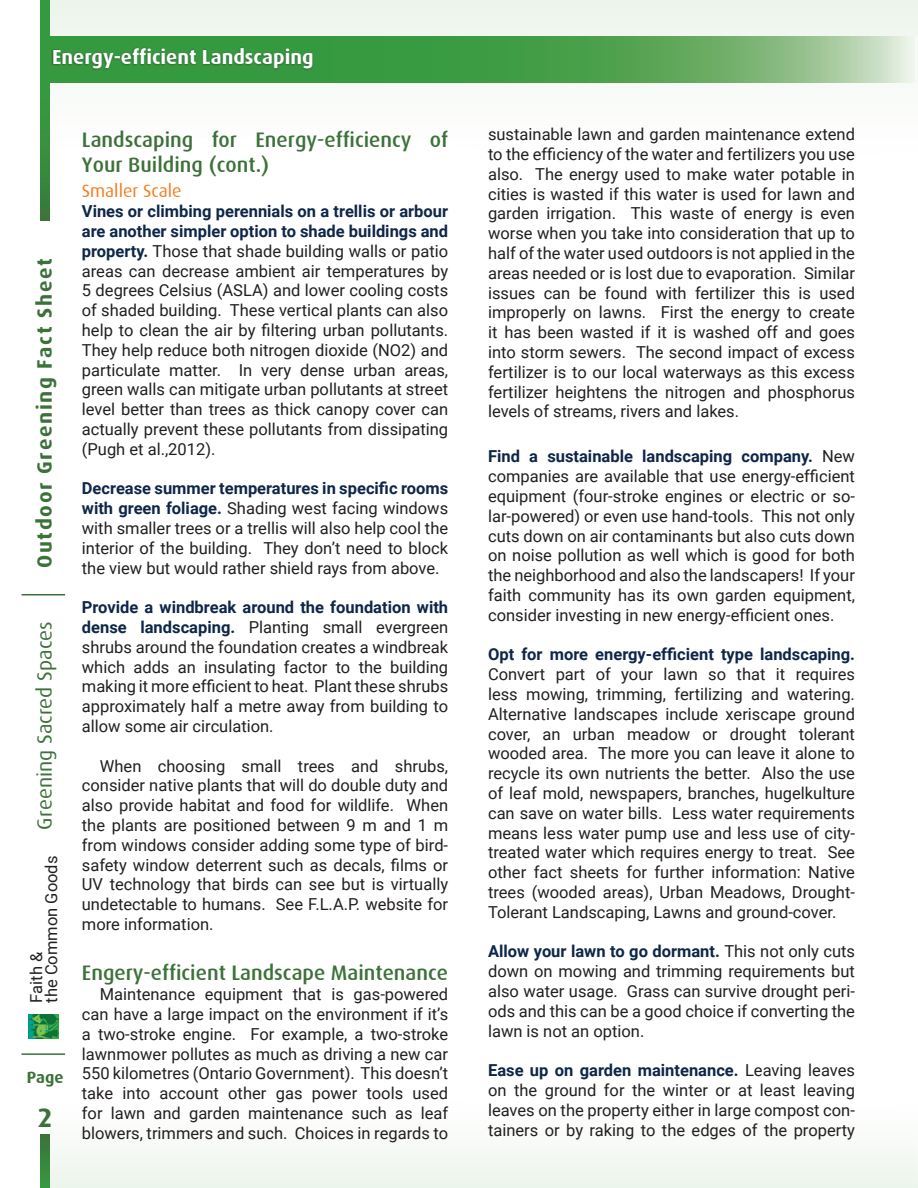
<style>
.page{position:relative;width:918px;height:1188px;background:#fff}
.page>*{position:absolute;margin:0;border:0;box-sizing:border-box;transform-origin:0 0}
.t1{font:700 27px "Dax";color:#3c723a}
.t2{font:500 21px/25.2px "Dax";color:#3c723a}
.t3{font:700 21px "Dax";letter-spacing:.075em;color:#3c723a}
.t4{font:21px "Dax";color:#3c723a}
.t5{font:700 20.25px "Dax";color:#fff}
.t6{font:18px "Dax";color:#f27e22}
.Text{font:16.5px/19.8px "Roboto";color:#231f20;text-align:justify}
.t7{font:700 16.5px "Dax";color:#3c723a}
.s1{font-weight:700;color:#0e2648}
</style>
<div class="page">
<div style="left:49px;top:1134px;width:869px;height:54px;background:#f3f8f2"></div>
<svg style="left:49px;top:0;width:869px;height:165px"></svg>
<img style="left:28px;top:1014px;width:30px;height:25px">
<hr style="left:22px;top:1053px;width:43px;height:2px;background:#3c723a">
<hr style="left:22px;top:594px;width:43px;height:1px;background:#3c723a">
<svg style="left:41px;top:0;width:8px;height:220px"></svg>
<svg style="left:41px;top:1134px;width:8px;height:54px"></svg>
<svg style="left:41px;top:36px;width:877px;height:46px"></svg>
<div style="left:51px;top:47px;width:263px;height:23px;background:#231f20;opacity:.5"></div>
<p class="t5" style="left:52px;top:46px;width:263px">Energy-efficient Landscaping</p>
<p class="t3" style="left:33px;top:568px;width:311px;rotate:-90deg">Outdoor Greening Fact Sheet</p>
<p class="t4" style="left:33px;top:830px;width:210px;rotate:-90deg">Greening Sacred Spaces</p>
<p class="Text" style="left:28px;top:1003px;width:148px;line-height:15px;rotate:-90deg">Faith &amp;<br>the Common Goods</p>
<p class="t7" style="left:27px;top:1068px;width:38px">Page</p>
<h1 class="t1" style="left:38px;top:1102px;width:17px">2</h1>
<p class="t2" style="left:82px;top:127px;width:368px">Landscaping for Energy-efficiency of<br>Your Building (cont.)</p>
<p class="t6" style="left:82px;top:181px;width:101px">Smaller Scale</p>
<p class="Text" style="left:82px;top:201px;width:368px"><span class="s1">Vines or climbing perennials on a trellis or arbour are another simpler option to shade buildings and property.</span> Those that shade building walls or patio areas can decrease ambient air temperatures by 5 degrees Celsius (ASLA) and lower cooling costs of shaded building. These vertical plants can also help to clean the air by filtering urban pollutants.<br>They help reduce both nitrogen dioxide (NO2) and particulate matter. In very dense urban areas, green walls can mitigate urban pollutants at street level better than trees as thick canopy cover can actually prevent these pollutants from dissipating (Pugh et al.,2012).</p>
<p class="Text" style="left:82px;top:478px;width:368px"><span class="s1">Decrease summer temperatures in specific rooms with green foliage.</span> Shading west facing windows with smaller trees or a trellis will also help cool the interior of the building. They don’t need to block the view but would rather shield rays from above.</p>
<p class="Text" style="left:82px;top:597px;width:368px"><span class="s1">Provide a windbreak around the foundation with dense landscaping.</span> Planting small evergreen shrubs around the foundation creates a windbreak which adds an insulating factor to the building making it more efficient to heat. Plant these shrubs approximately half a metre away from building to allow some air circulation.</p>
<p class="Text" style="left:82px;top:755px;width:368px;text-indent:18px">When choosing small trees and shrubs, consider native plants that will do double duty and also provide habitat and food for wildlife. When the plants are positioned between 9 m and 1 m from windows consider adding some type of bird&shy;safety window deterrent such as decals, films or UV technology that birds can see but is virtually undetectable to humans. See F.L.A.P. website for more information.</p>
<p class="t2" style="left:82px;top:961px;width:368px">Engery-efficient Landscape Maintenance</p>
<p class="Text" style="left:82px;top:984px;width:368px;text-indent:18px">Maintenance equipment that is gas-powered can have a large impact on the environment if it’s a two-stroke engine. For example, a two-stroke lawnmower pollutes as much as driving a new car 550 kilometres (Ontario Government). This doesn’t take into account other gas power tools used for lawn and garden maintenance such as leaf blowers, trimmers and such. Choices in regards to</p>
<p class="Text" style="left:488px;top:124px;width:368px">sustainable lawn and garden maintenance extend to the efficiency of the water and fertilizers you use also. The energy used to make water potable in cities is wasted if this water is used for lawn and garden irrigation. This waste of energy is even worse when you take into consideration that up to half of the water used outdoors is not applied in the areas needed or is lost due to evaporation. Similar issues can be found with fertilizer this is used improperly on lawns. First the energy to create it has been wasted if it is washed off and goes into storm sewers. The second impact of excess fertilizer is to our local waterways as this excess fertilizer heightens the nitrogen and phosphorus levels of streams, rivers and lakes.</p>
<p class="Text" style="left:488px;top:446px;width:368px"><span class="s1">Find a sustainable landscaping company.</span> New companies are available that use energy-efficient equipment (four-stroke engines or electric or so&shy;lar-powered) or even use hand-tools. This not only cuts down on air contaminants but also cuts down on noise pollution as well which is good for both the neighborhood and also the landscapers! If your faith community has its own garden equipment, consider investing in new energy-efficient ones.</p>
<p class="Text" style="left:488px;top:644px;width:368px"><span class="s1">Opt for more energy-efficient type landscaping.<br></span>Convert part of your lawn so that it requires less mowing, trimming, fertilizing and watering.<br>Alternative landscapes include xeriscape ground cover, an urban meadow or drought tolerant wooded area. The more you can leave it alone to recycle its own nutrients the better. Also the use of leaf mold, newspapers, branches, hugelkulture can save on water bills. Less water requirements means less water pump use and less use of city&shy;treated water which requires energy to treat. See other fact sheets for further information: Native trees (wooded areas), Urban Meadows, Drought-Tolerant Landscaping, Lawns and ground-cover.</p>
<p class="Text" style="left:488px;top:941px;width:368px"><span class="s1">Allow your lawn to go dormant.</span> This not only cuts down on mowing and trimming requirements but also water usage. Grass can survive drought peri&shy;ods and this can be a good choice if converting the lawn is not an option.</p>
<p class="Text" style="left:488px;top:1060px;width:368px"><span class="s1">Ease up on garden maintenance.</span> Leaving leaves on the ground for the winter or at least leaving leaves on the property either in large compost con&shy;tainers or by raking to the edges of the property</p>
</div>
